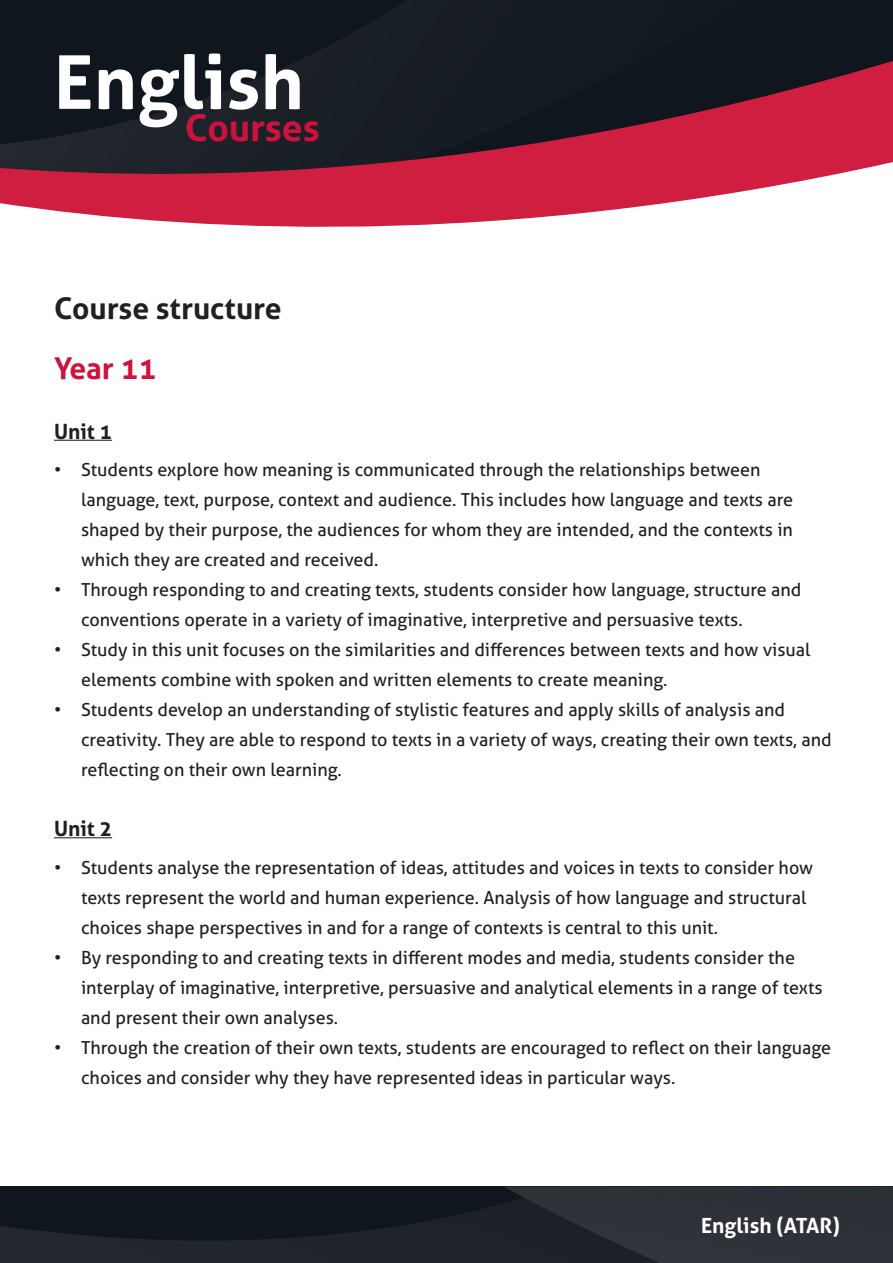
<style>
.page{position:relative;width:893px;height:1263px;background:#fff}
.page>*{position:absolute;margin:0;border:0;box-sizing:border-box;transform-origin:0 0}
.t1{font:700 74.4px "Aller";color:#fff}
.t2{font:700 37.2px "Aller";color:#cd123d}
.t3{font:700 30px "Aller";color:#231f20}
.t4{font:700 30px "Aller";color:#cd123d}
.t5{font:700 21px "Aller";color:#fff}
.t6{font:700 21px "Aller";color:#231f20}
.t7{font:18px/30px "Aller";color:#231f20}
</style>
<div class="page">
<div style="left:743px;top:0;width:150px;height:27px;background:#0f161d"></div>
<svg style="left:0;top:0;width:743px;height:27px;background:#12181f"></svg>
<svg style="left:0;top:27px;width:893px;height:200px;background:#672f3e"></svg>
<hr style="left:54px;top:440px;width:58px;height:1px;background:#231f20">
<hr style="left:54px;top:837px;width:58px;height:1px;background:#231f20">
<svg style="left:0;top:1186px;width:503px;height:77px;background:#161b23"></svg>
<svg style="left:503px;top:1186px;width:390px;height:77px;background:#2a2e35"></svg>
<p class="t1" style="left:54px;top:37px;width:252px">English</p>
<p class="t2" style="left:185px;top:105px;width:137px">Courses</p>
<p class="t3" style="left:54px;top:289px;width:229px">Course structure</p>
<p class="t4" style="left:54px;top:349px;width:104px">Year 11</p>
<p class="t6" style="left:54px;top:418px;width:60px">Unit 1</p>
<p class="t7" style="left:81px;top:455px;width:714px;text-indent:-27px">• Students explore how meaning is communicated through the relationships between language, text, purpose, context and audience. This includes how language and texts are shaped by their purpose, the audiences for whom they are intended, and the contexts in which they are created and received.</p>
<p class="t7" style="left:81px;top:575px;width:722px;text-indent:-27px">• Through responding to and creating texts, students consider how language, structure and conventions operate in a variety of imaginative, interpretive and persuasive texts.</p>
<p class="t7" style="left:81px;top:635px;width:731px;text-indent:-27px">• Study in this unit focuses on the similarities and differences between texts and how visual elements combine with spoken and written elements to create meaning.</p>
<p class="t7" style="left:81px;top:695px;width:752px;text-indent:-27px">• Students develop an understanding of stylistic features and apply skills of analysis and creativity. They are able to respond to texts in a variety of ways, creating their own texts, and reflecting on their own learning.</p>
<p class="t6" style="left:54px;top:816px;width:60px">Unit 2</p>
<p class="t7" style="left:81px;top:852px;width:733px;text-indent:-27px">• Students analyse the representation of ideas, attitudes and voices in texts to consider how texts represent the world and human experience. Analysis of how language and structural choices shape perspectives in and for a range of contexts is central to this unit.</p>
<p class="t7" style="left:81px;top:942px;width:743px;text-indent:-27px">• By responding to and creating texts in different modes and media, students consider the interplay of imaginative, interpretive, persuasive and analytical elements in a range of texts and present their own analyses.</p>
<p class="t7" style="left:81px;top:1032px;width:752px;text-indent:-27px">• Through the creation of their own texts, students are encouraged to reflect on their language choices and consider why they have represented ideas in particular ways.</p>
<p class="t5" style="left:701px;top:1213px;width:140px">English (ATAR)</p>
</div>
